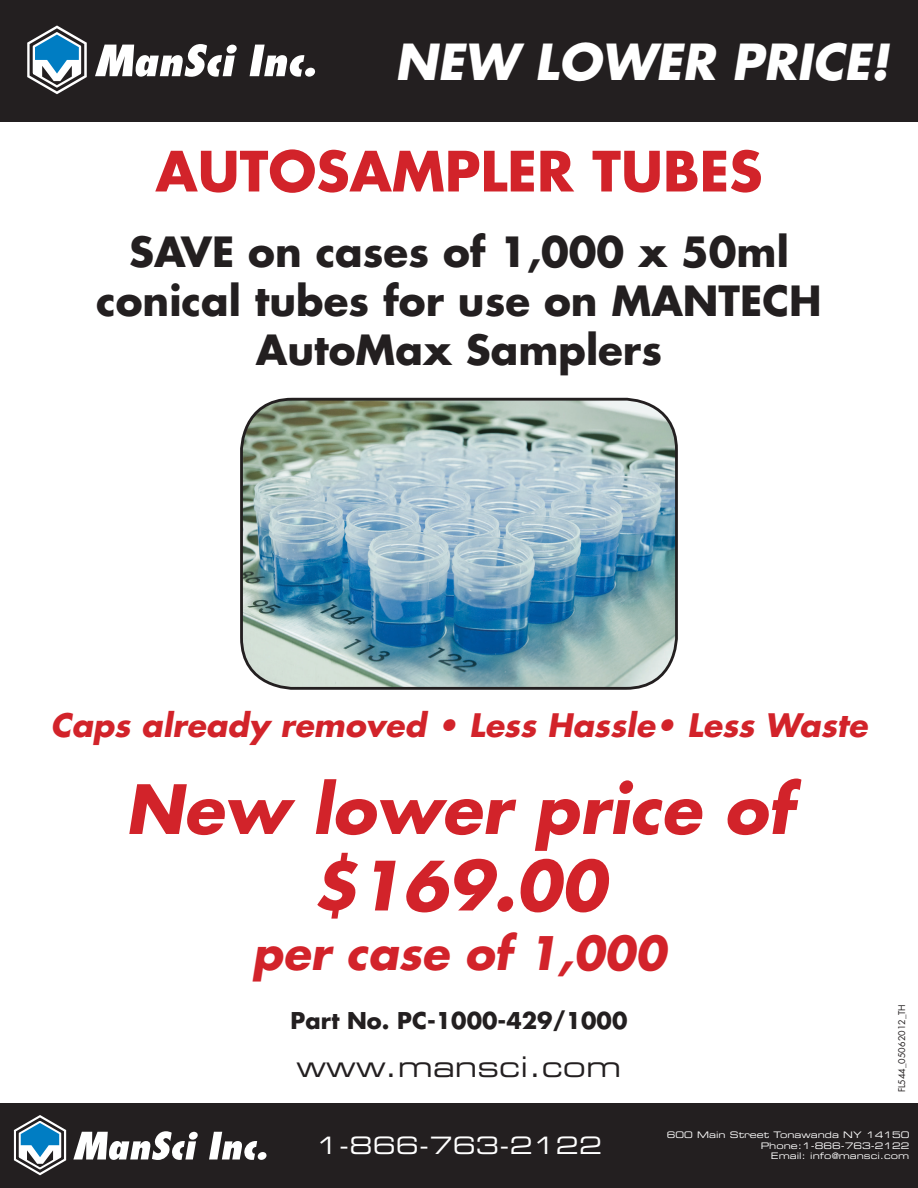
<style>
.page{position:relative;width:918px;height:1188px;background:#fff}
.page>*{position:absolute;margin:0;border:0;box-sizing:border-box;transform-origin:0 0}
.t1{font:italic 700 66px/76.5px "Futura Std";color:#d2232a;text-align:center}
.t2{font:700 54px "Futura Std";color:#d2232a}
.t3{font:italic 700 48.3px "Futura Std";color:#fff}
.t4{font:italic 700 45px "Futura Std";color:#d2232a}
.t5{font:700 40.5px/48.6px "Futura Std";color:#231f20;text-align:center}
.t6{font:italic 700 31.5px "Futura Std";color:#d2232a}
.t7{font:28.5px "Eurostile LT Std Ex 2";color:#231f20}
.t8{font:24px "Eurostile LT Std Ex 2";color:#fff}
.t9{font:700 22.5px "Futura Std";color:#231f20}
.t10{font:9px/10.8px "Eurostile LT Std Ex 2";color:#fff;text-align:right}
.t11{font:9px "Futura Std";color:#231f20}
</style>
<div class="page">
<div style="left:0;top:0;width:918px;height:122px;background:#231f20"></div>
<div style="left:0;top:1104px;width:918px;height:84px;background:#231f20"></div>
<img style="left:242px;top:399px;width:434px;height:289px">
<div style="left:240px;top:398px;width:438px;height:292px;border:3px solid #231f20;border-radius:51px"></div>
<svg style="left:95px;top:44px;width:142px;height:33px"></svg>
<svg style="left:250px;top:45px;width:65px;height:32px"></svg>
<svg style="left:27px;top:25px;width:60px;height:69px"></svg>
<svg style="left:209px;top:1132px;width:48px;height:28px"></svg>
<svg style="left:257px;top:1152px;width:10px;height:8px"></svg>
<svg style="left:13px;top:1115px;width:185px;height:61px"></svg>
<h3 class="t3" style="left:395px;top:30px;width:496px">NEW LOWER PRICE!</h3>
<h2 class="t2" style="left:155px;top:135px;width:609px">AUTOSAMPLER TUBES</h2>
<h3 class="t5" style="left:96px;top:227px;width:727px">SAVE on cases of 1,000 x 50ml conical tubes for use on MANTECH<br>AutoMax Samplers</h3>
<h3 class="t6" style="left:51px;top:704px;width:818px">Caps already removed • Less Hassle• Less Waste</h3>
<h1 class="t1" style="left:125px;top:771px;width:669px">New lower price of $169.00</h1>
<h3 class="t4" style="left:252px;top:924px;width:415px">per case of 1,000</h3>
<h3 class="t9" style="left:291px;top:1005px;width:338px">Part No. PC-1000-429/1000</h3>
<h3 class="t7" style="left:297px;top:1047px;width:326px">www.mansci.com</h3>
<p class="t11" style="left:896px;top:1092px;width:90px;rotate:-90deg">FL544_05062012_TH</p>
<h3 class="t8" style="left:316px;top:1129px;width:288px">1-866-763-2122</h3>
<p class="t10" style="left:667px;top:1129px;width:244px">600 Main Street Tonawanda NY 14150<br>Phone:1-866-763-2122<br>Email: info@mansci.com</p>
</div>
